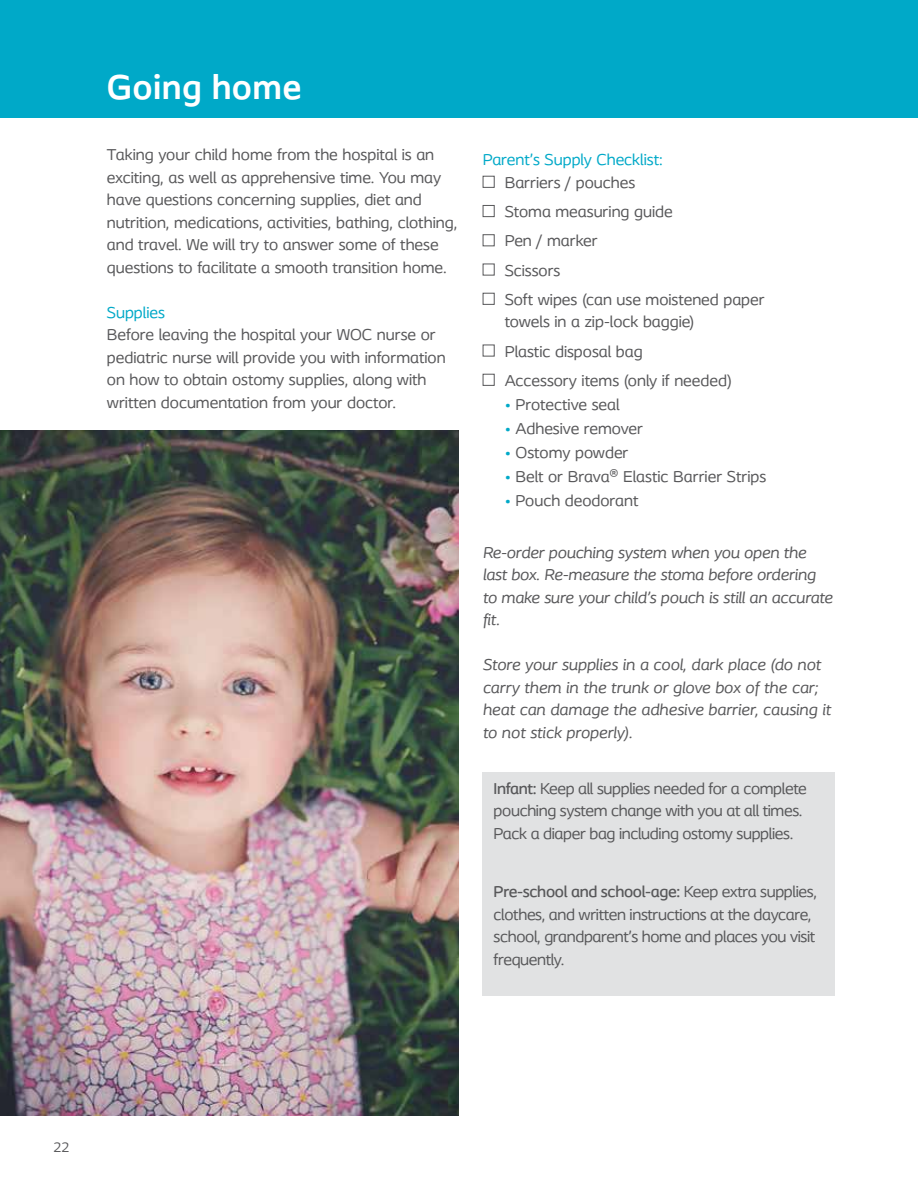
<style>
.page{position:relative;width:918px;height:1188px;background:#fff}
.page>*{position:absolute;margin:0;border:0;box-sizing:border-box;transform-origin:0 0}
.t1{font:700 36px "Coloplast";letter-spacing:.01em;color:#fff}
.t2{font:16.5px/22.5px "Coloplast";color:#58585a}
.t3{font:italic 16.5px/22.5px "Coloplast";letter-spacing:-.01em;color:#58585a}
.t4{font:16.5px/22.5px "Coloplast";letter-spacing:-.02em;color:#58585a}
.t5{font:16.5px "Coloplast";color:#00a9c8}
.t6{font:14.25px "Coloplast";color:#58585a}
.s1{color:#00a9c8}
.s2{font-weight:500}
</style>
<div class="page">
<div style="left:0;top:0;width:918px;height:118px;background:#00a9c8"></div>
<div style="left:483px;top:772px;width:352px;height:224px;background:#e1e2e3"></div>
<div style="left:483px;top:176px;width:12px;height:12px;border:1px solid #58585a"></div>
<div style="left:483px;top:205px;width:12px;height:12px;border:1px solid #58585a"></div>
<div style="left:483px;top:234px;width:12px;height:12px;border:1px solid #58585a"></div>
<div style="left:483px;top:264px;width:12px;height:12px;border:1px solid #58585a"></div>
<div style="left:483px;top:293px;width:12px;height:12px;border:1px solid #58585a"></div>
<div style="left:483px;top:345px;width:12px;height:12px;border:1px solid #58585a"></div>
<div style="left:483px;top:374px;width:12px;height:12px;border:1px solid #58585a"></div>
<img style="left:0;top:431px;width:459px;height:685px">
<h1 class="t1" style="left:107px;top:65px;width:196px">Going home</h1>
<p class="t2" style="left:107px;top:143px;width:352px">Taking your child home from the hospital is an exciting, as well as apprehensive time. You may have questions concerning supplies, diet and nutrition, medications, activities, bathing, clothing, and travel. We will try to answer some of these questions to facilitate a smooth transition home.</p>
<p class="t5" style="left:107px;top:302px;width:60px">Supplies</p>
<p class="t2" style="left:107px;top:323px;width:340px">Before leaving the hospital your WOC nurse or pediatric nurse will provide you with information on how to obtain ostomy supplies, along with written documentation from your doctor.</p>
<p class="t5" style="left:483px;top:150px;width:182px">Parent’s Supply Checklist:</p>
<p class="t2" style="left:505px;top:167px;width:262px;line-height:29.2px">Barriers / pouches<br>Stoma measuring guide<br>Pen / marker<br>Scissors<br>Soft wipes (can use moistened paper</p>
<p class="t2" style="left:505px;top:307px;width:229px;line-height:29.2px">towels in a zip-lock baggie)<br>Plastic disposal bag<br>Accessory items (only if needed)</p>
<p class="t2" style="left:505px;top:393px;width:116px"><span class="s1">•</span> Protective seal</p>
<p class="t2" style="left:505px;top:417px;width:140px"><span class="s1">•</span> Adhesive remover</p>
<p class="t2" style="left:505px;top:441px;width:125px"><span class="s1">•</span> Ostomy powder</p>
<p class="t2" style="left:505px;top:465px;width:263px"><span class="s1">•</span> Belt or Brava® Elastic Barrier Strips</p>
<p class="t2" style="left:505px;top:489px;width:135px"><span class="s1">•</span> Pouch deodorant</p>
<p class="t3" style="left:483px;top:541px;width:352px">Re-order pouching system when you open the last box. Re-measure the stoma before ordering to make sure your child’s pouch is still an accurate fit.</p>
<p class="t3" style="left:483px;top:653px;width:350px">Store your supplies in a cool, dark place (do not carry them in the trunk or glove box of the car; heat can damage the adhesive barrier, causing it to not stick properly).</p>
<p class="t4" style="left:494px;top:777px;width:315px"><span class="s2">Infant:</span> Keep all supplies needed for a complete pouching system change with you at all times.<br>Pack a diaper bag including ostomy supplies.</p>
<p class="t4" style="left:494px;top:880px;width:325px"><span class="s2">Pre-school and school-age:</span> Keep extra supplies, clothes, and written instructions at the daycare, school, grandparent’s home and places you visit frequently.</p>
<p class="t6" style="left:53px;top:1139px;width:18px">22</p>
</div>
